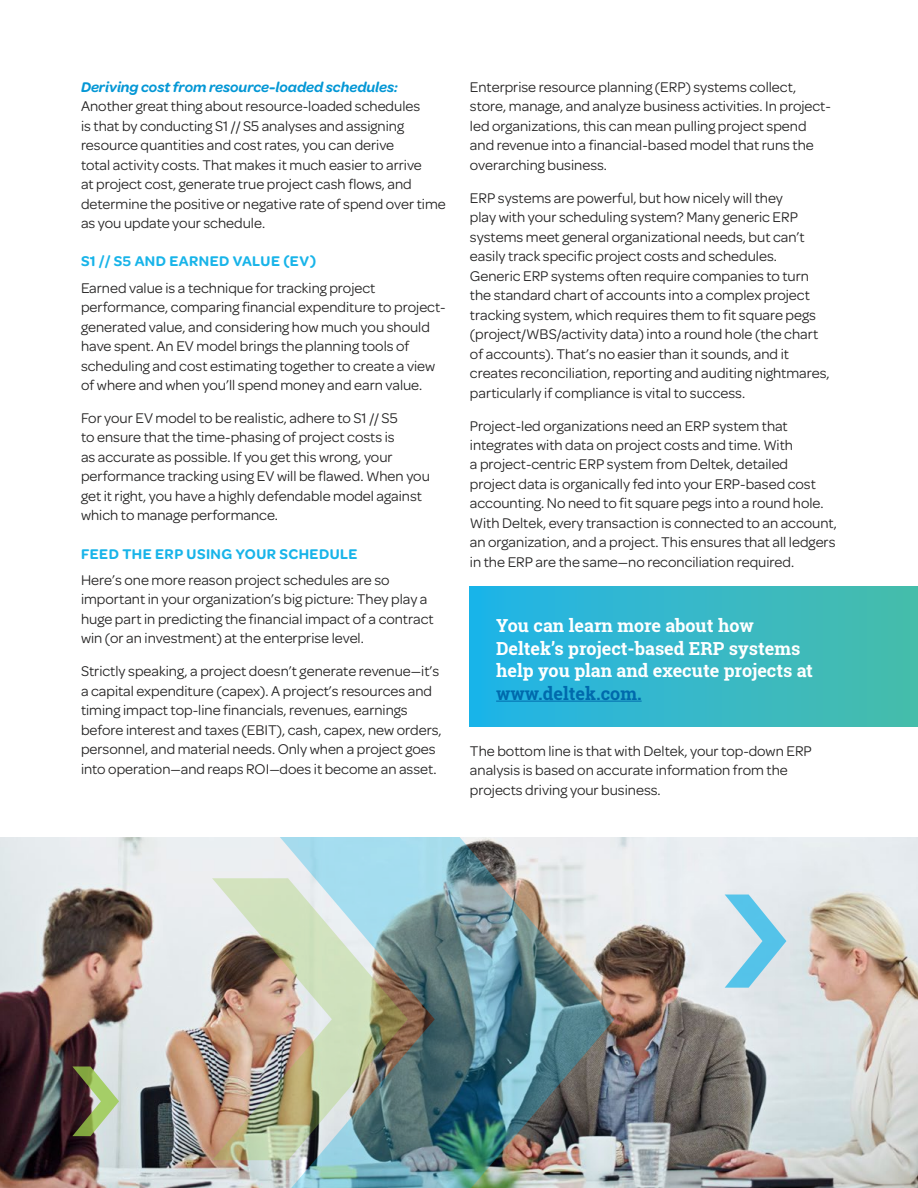
<style>
.page{position:relative;width:918px;height:1188px;background:#fff}
.page>*{position:absolute;margin:0;border:0;box-sizing:border-box;transform-origin:0 0}
.t1{font:700 18px/22.5px "Roboto Slab";color:#fff}
.t2{font:700 18px "Roboto Slab";color:#006aac}
.t3{font:15px/19.5px "Omnes";color:#232222}
.t4{font:600 15px "Omnes";letter-spacing:.03em;color:#18b4e9}
.t5{font:italic 600 15px "Omnes";color:#0497d5}
</style>
<div class="page">
<div style="left:469px;top:586px;width:449px;height:141px;background:linear-gradient(to right,#20b3e8,#49bda9)"></div>
<hr style="left:496px;top:701px;width:146px;height:1px;background:#006aac">
<img style="left:0;top:837px;width:918px;height:351px">
<svg style="left:72px;top:1066px;width:56px;height:70px;background:#9ba486"></svg>
<svg style="left:725px;top:895px;width:61px;height:93px;background:#aad9ea"></svg>
<img style="left:280px;top:837px;width:335px;height:351px">
<img style="left:212px;top:878px;width:196px;height:282px">
<p class="t5" style="left:81px;top:76px;width:318px">Deriving cost from resource-loaded schedules:</p>
<p class="t3" style="left:81px;top:95px;width:366px">Another great thing about resource-loaded schedules<br>is that by conducting S1 // S5 analyses and assigning resource quantities and cost rates, you can derive<br>total activity costs. That makes it much easier to arrive<br>at project cost, generate true project cash flows, and determine the positive or negative rate of spend over time as you update your schedule.</p>
<p class="t4" style="left:81px;top:251px;width:237px">S1 // S5 AND EARNED VALUE (EV)</p>
<p class="t3" style="left:81px;top:277px;width:366px">Earned value is a technique for tracking project performance, comparing financial expenditure to project&shy;generated value, and considering how much you should have spent. An EV model brings the planning tools of scheduling and cost estimating together to create a view of where and when you’ll spend money and earn value.</p>
<p class="t3" style="left:81px;top:407px;width:350px">For your EV model to be realistic, adhere to S1 // S5<br>to ensure that the time-phasing of project costs is<br>as accurate as possible. If you get this wrong, your performance tracking using EV will be flawed. When you get it right, you have a highly defendable model against which to manage performance.</p>
<p class="t4" style="left:81px;top:543px;width:278px">FEED THE ERP USING YOUR SCHEDULE</p>
<p class="t3" style="left:81px;top:569px;width:354px">Here’s one more reason project schedules are so important in your organization’s big picture: They play a huge part in predicting the financial impact of a contract win (or an investment) at the enterprise level.</p>
<p class="t3" style="left:81px;top:661px;width:362px">Strictly speaking, a project doesn’t generate revenue—it’s a capital expenditure (capex). A project’s resources and timing impact top-line financials, revenues, earnings before interest and taxes (EBIT), cash, capex, new orders, personnel, and material needs. Only when a project goes into operation—and reaps ROI—does it become an asset.</p>
<p class="t3" style="left:470px;top:76px;width:363px">Enterprise resource planning (ERP) systems collect, store, manage, and analyze business activities. In project&shy;led organizations, this can mean pulling project spend and revenue into a financial-based model that runs the overarching business.</p>
<p class="t3" style="left:470px;top:187px;width:361px">ERP systems are powerful, but how nicely will they<br>play with your scheduling system? Many generic ERP systems meet general organizational needs, but can’t easily track specific project costs and schedules.<br>Generic ERP systems often require companies to turn the standard chart of accounts into a complex project tracking system, which requires them to fit square pegs (project/WBS/activity data) into a round hole (the chart of accounts). That’s no easier than it sounds, and it creates reconciliation, reporting and auditing nightmares, particularly if compliance is vital to success.</p>
<p class="t3" style="left:470px;top:415px;width:369px">Project-led organizations need an ERP system that integrates with data on project costs and time. With<br>a project-centric ERP system from Deltek, detailed project data is organically fed into your ERP-based cost accounting. No need to fit square pegs into a round hole.<br>With Deltek, every transaction is connected to an account, an organization, and a project. This ensures that all ledgers in the ERP are the same—no reconciliation required.</p>
<p class="t1" style="left:496px;top:614px;width:318px">You can learn more about how<br>Deltek’s project-based ERP systems help you plan and execute projects at</p>
<p class="t2" style="left:496px;top:681px;width:147px">www.deltek.com.</p>
<p class="t3" style="left:470px;top:740px;width:343px">The bottom line is that with Deltek, your top-down ERP analysis is based on accurate information from the projects driving your business.</p>
</div>
